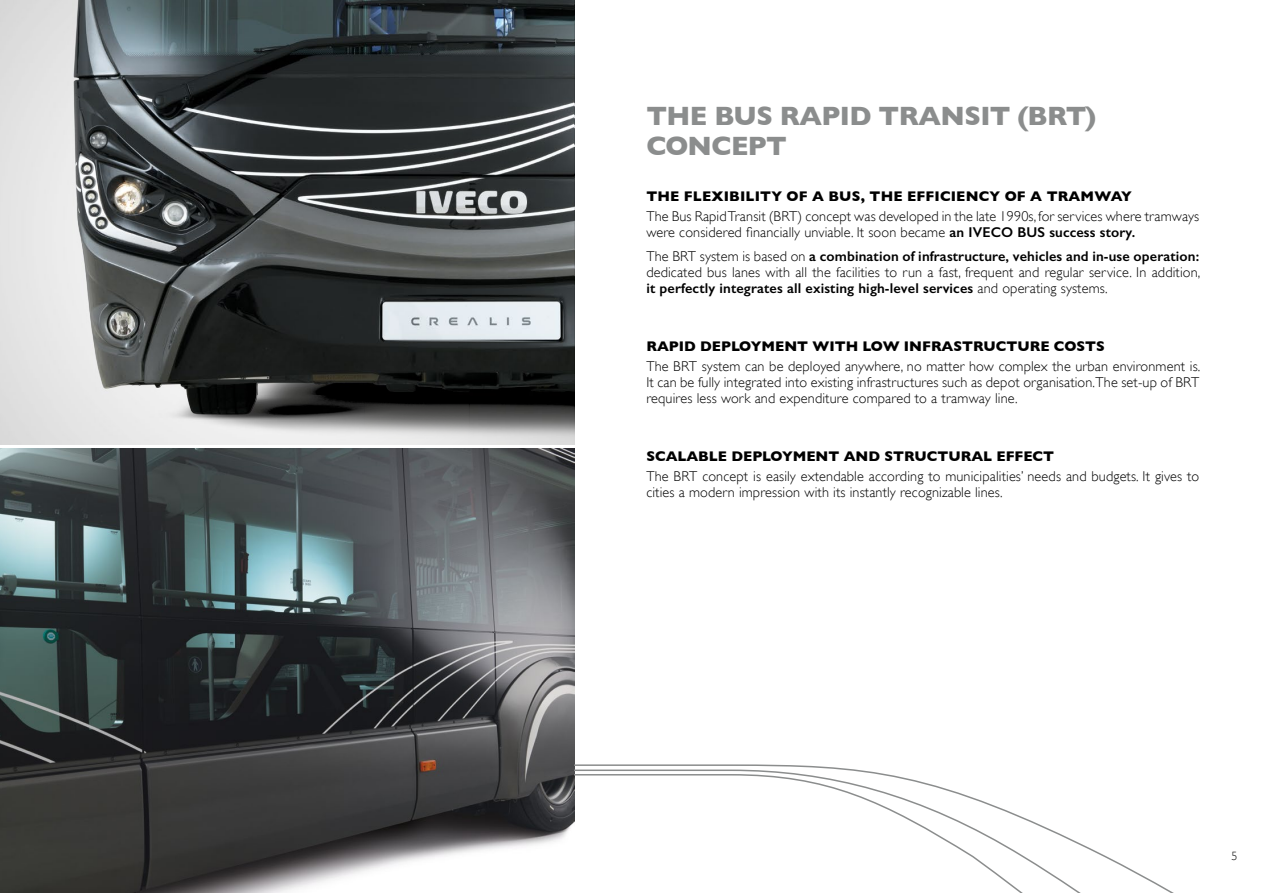
<style>
.page{position:relative;width:1263px;height:893px;background:#fff}
.page>*{position:absolute;margin:0;border:0;box-sizing:border-box;transform-origin:0 0}
.t1{font:700 27px/30px "Gill Sans";letter-spacing:-.02em;color:#8b8d8d}
.t2{font:300 14.25px/15.8px "Gill Sans";letter-spacing:.01em;color:#000}
.t3{font:700 14.25px "Gill Sans";color:#000}
.t4{font:300 12px "Gill Sans";color:#000}
.s1{font-weight:600}
</style>
<div class="page">
<img style="left:0;top:449px;width:574px;height:444px">
<img style="left:0;top:0;width:574px;height:444px">
<img style="left:74px;top:0;width:396px;height:414px">
<svg style="left:573px;top:764px;width:601px;height:129px"></svg>
<h1 class="t1" style="left:646px;top:101px;width:451px">THE BUS RAPID TRANSIT (BRT)<br>CONCEPT</h1>
<p class="t3" style="left:646px;top:188px;width:487px">THE FLEXIBILITY OF A BUS, THE EFFICIENCY OF A TRAMWAY</p>
<p class="t2" style="left:646px;top:208px;width:554px">The Bus Rapid Transit (BRT) concept was developed in the late 1990s, for services where tramways were considered financially unviable. It soon became <span class="s1">an IVECO BUS success story.</span></p>
<p class="t2" style="left:646px;top:248px;width:555px;text-align:justify">The BRT system is based on <span class="s1">a combination of infrastructure, vehicles and in-use operation: </span>dedicated bus lanes with all the facilities to run a fast, frequent and regular service. In addition, <span class="s1">it perfectly integrates all existing high-level services</span> and operating systems.</p>
<p class="t3" style="left:646px;top:338px;width:460px">RAPID DEPLOYMENT WITH LOW INFRASTRUCTURE COSTS</p>
<p class="t2" style="left:646px;top:358px;width:555px;text-align:justify">The BRT system can be deployed anywhere, no matter how complex the urban environment is.<br>It can be fully integrated into existing infrastructures such as depot organisation.The set-up of BRT requires less work and expenditure compared to a tramway line.</p>
<p class="t3" style="left:646px;top:448px;width:409px">SCALABLE DEPLOYMENT AND STRUCTURAL EFFECT</p>
<p class="t2" style="left:646px;top:469px;width:554px">The BRT concept is easily extendable according to municipalities’ needs and budgets. It gives to cities a modern impression with its instantly recognizable lines.</p>
<p class="t4" style="left:1231px;top:849px;width:7px">5</p>
</div>
